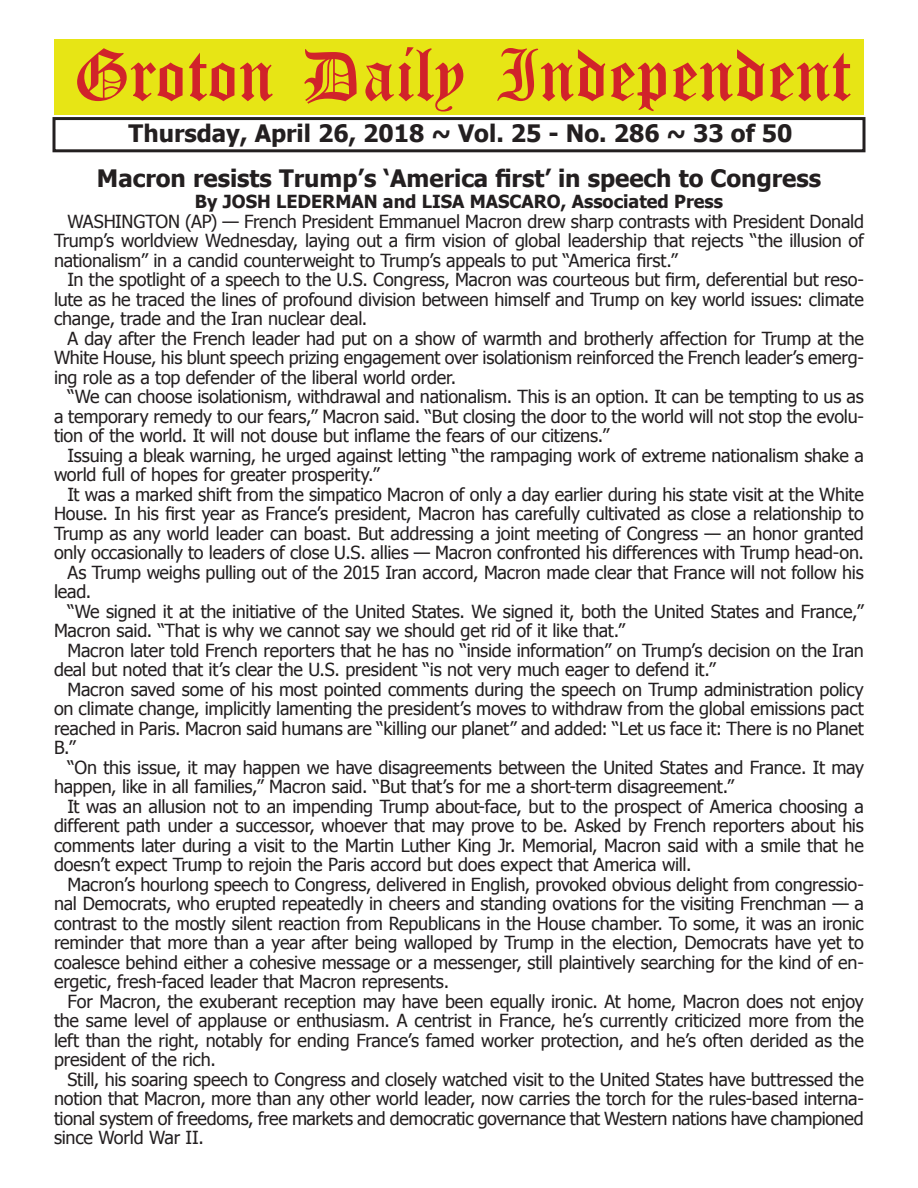
<style>
.page{position:relative;width:918px;height:1188px;background:#fff}
.page>*{position:absolute;margin:0;border:0;box-sizing:border-box;transform-origin:0 0}
.t1{font:54px "Old English Five";color:#d1232a}
.t2{font:700 24px "Tahoma";color:#231f20}
.t3{font:18px/19.5px "Tahoma";letter-spacing:-.01em;color:#231f20;text-align:justify}
.t4{font:700 18px "Tahoma";color:#231f20}
</style>
<div class="page">
<div style="left:52px;top:117px;width:814px;height:35px;border:3px solid #231f20"></div>
<div style="left:54px;top:40px;width:810px;height:75px;background:#e7e515"></div>
<h1 class="t1" style="left:73px;top:50px;width:779px">Groton Daily Independent</h1>
<h2 class="t2" style="left:129px;top:116px;width:665px">Thursday, April 26, 2018 ~ Vol. 25 - No. 286 ~ 33 of 50</h2>
<h2 class="t2" style="left:97px;top:161px;width:726px">Macron resists Trump’s ‘America first’ in speech to Congress</h2>
<p class="t4" style="left:195px;top:189px;width:530px">By JOSH LEDERMAN and LISA MASCARO, Associated Press</p>
<p class="t3" style="left:54px;top:211px;width:811px;text-indent:14px">WASHINGTON (AP) — French President Emmanuel Macron drew sharp contrasts with President Donald Trump’s worldview Wednesday, laying out a firm vision of global leadership that rejects “the illusion of nationalism” in a candid counterweight to Trump’s appeals to put “America first.”</p>
<p class="t3" style="left:54px;top:269px;width:811px;text-indent:14px">In the spotlight of a speech to the U.S. Congress, Macron was courteous but firm, deferential but reso&shy;lute as he traced the lines of profound division between himself and Trump on key world issues: climate change, trade and the Iran nuclear deal.</p>
<p class="t3" style="left:54px;top:328px;width:811px;text-indent:14px">A day after the French leader had put on a show of warmth and brotherly affection for Trump at the White House, his blunt speech prizing engagement over isolationism reinforced the French leader’s emerg&shy;ing role as a top defender of the liberal world order.</p>
<p class="t3" style="left:54px;top:386px;width:811px;text-indent:14px">“We can choose isolationism, withdrawal and nationalism. This is an option. It can be tempting to us as a temporary remedy to our fears,” Macron said. “But closing the door to the world will not stop the evolu&shy;tion of the world. It will not douse but inflame the fears of our citizens.”</p>
<p class="t3" style="left:54px;top:445px;width:811px;text-indent:14px">Issuing a bleak warning, he urged against letting “the rampaging work of extreme nationalism shake a world full of hopes for greater prosperity.”</p>
<p class="t3" style="left:68px;top:484px;width:798px">It was a marked shift from the simpatico Macron of only a day earlier during his state visit at the White</p>
<p class="t3" style="left:54px;top:503px;width:811px">House. In his first year as France’s president, Macron has carefully cultivated as close a relationship to</p>
<p class="t3" style="left:54px;top:523px;width:811px">Trump as any world leader can boast. But addressing a joint meeting of Congress — an honor granted</p>
<p class="t3" style="left:54px;top:542px;width:812px">only occasionally to leaders of close U.S. allies — Macron confronted his differences with Trump head-on.</p>
<p class="t3" style="left:68px;top:562px;width:798px">As Trump weighs pulling out of the 2015 Iran accord, Macron made clear that France will not follow his</p>
<p class="t3" style="left:54px;top:581px;width:39px">lead.</p>
<p class="t3" style="left:68px;top:601px;width:798px">“We signed it at the initiative of the United States. We signed it, both the United States and France,”</p>
<p class="t3" style="left:54px;top:620px;width:573px">Macron said. “That is why we cannot say we should get rid of it like that.”</p>
<p class="t3" style="left:68px;top:640px;width:798px">Macron later told French reporters that he has no “inside information” on Trump’s decision on the Iran</p>
<p class="t3" style="left:54px;top:659px;width:663px">deal but noted that it’s clear the U.S. president “is not very much eager to defend it.”</p>
<p class="t3" style="left:68px;top:679px;width:798px">Macron saved some of his most pointed comments during the speech on Trump administration policy</p>
<p class="t3" style="left:54px;top:698px;width:811px">on climate change, implicitly lamenting the president’s moves to withdraw from the global emissions pact</p>
<p class="t3" style="left:54px;top:718px;width:811px">reached in Paris. Macron said humans are “killing our planet” and added: “Let us face it: There is no Planet</p>
<p class="t3" style="left:54px;top:737px;width:23px">B.”</p>
<p class="t3" style="left:68px;top:757px;width:798px">“On this issue, it may happen we have disagreements between the United States and France. It may</p>
<p class="t3" style="left:54px;top:776px;width:682px">happen, like in all families,” Macron said. “But that’s for me a short-term disagreement.”</p>
<p class="t3" style="left:68px;top:796px;width:798px">It was an allusion not to an impending Trump about-face, but to the prospect of America choosing a</p>
<p class="t3" style="left:54px;top:815px;width:811px">different path under a successor, whoever that may prove to be. Asked by French reporters about his</p>
<p class="t3" style="left:54px;top:835px;width:811px">comments later during a visit to the Martin Luther King Jr. Memorial, Macron said with a smile that he</p>
<p class="t3" style="left:54px;top:854px;width:639px">doesn’t expect Trump to rejoin the Paris accord but does expect that America will.</p>
<p class="t3" style="left:68px;top:874px;width:798px">Macron’s hourlong speech to Congress, delivered in English, provoked obvious delight from congressio-</p>
<p class="t3" style="left:54px;top:893px;width:811px">nal Democrats, who erupted repeatedly in cheers and standing ovations for the visiting Frenchman — a</p>
<p class="t3" style="left:54px;top:913px;width:811px">contrast to the mostly silent reaction from Republicans in the House chamber. To some, it was an ironic</p>
<p class="t3" style="left:54px;top:932px;width:811px">reminder that more than a year after being walloped by Trump in the election, Democrats have yet to</p>
<p class="t3" style="left:54px;top:952px;width:811px">coalesce behind either a cohesive message or a messenger, still plaintively searching for the kind of en-</p>
<p class="t3" style="left:54px;top:971px;width:397px">ergetic, fresh-faced leader that Macron represents.</p>
<p class="t3" style="left:68px;top:991px;width:798px">For Macron, the exuberant reception may have been equally ironic. At home, Macron does not enjoy</p>
<p class="t3" style="left:54px;top:1010px;width:812px">the same level of applause or enthusiasm. A centrist in France, he’s currently criticized more from the</p>
<p class="t3" style="left:54px;top:1030px;width:811px">left than the right, notably for ending France’s famed worker protection, and he’s often derided as the</p>
<p class="t3" style="left:54px;top:1049px;width:163px">president of the rich.</p>
<p class="t3" style="left:68px;top:1069px;width:798px">Still, his soaring speech to Congress and closely watched visit to the United States have buttressed the</p>
<p class="t3" style="left:54px;top:1088px;width:811px">notion that Macron, more than any other world leader, now carries the torch for the rules-based interna-</p>
<p class="t3" style="left:54px;top:1108px;width:811px">tional system of freedoms, free markets and democratic governance that Western nations have championed</p>
<p class="t3" style="left:54px;top:1127px;width:151px">since World War II.</p>
</div>
